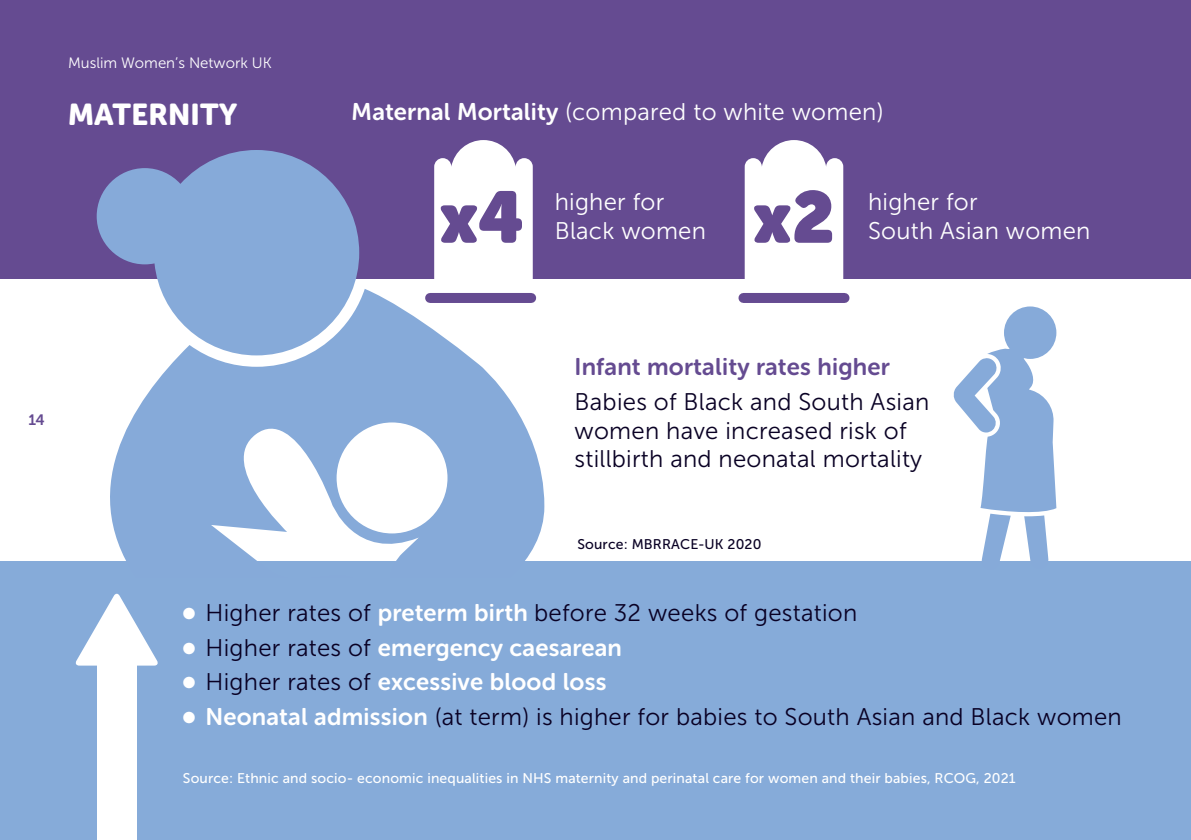
<style>
.page{position:relative;width:1191px;height:840px;background:#fff}
.page>*{position:absolute;margin:0;border:0;box-sizing:border-box;transform-origin:0 0}
.t1{font:72px "Museo Sans Rounded";color:#654b91}
.t2{font:30px "Museo Sans Rounded 900";letter-spacing:.01em;color:#fff}
.t3{font:24px/28.8px "Museo Sans 300";letter-spacing:.01em;color:#090024}
.t4{font:24px/28.8px "Museo Sans 300";letter-spacing:.01em;color:#fff}
.t5{font:24px "Museo Sans Rounded 700";letter-spacing:.01em;color:#fff}
.t6{font:24px "Museo Sans Rounded 700";letter-spacing:.01em;color:#654b91}
.t7{font:15px "Museo Sans 300";color:#fff}
.t8{font:15px "Museo Sans 700";color:#654b91}
.t9{font:14px "Museo Sans 500";letter-spacing:.01em;color:#fff}
.t10{font:14px "Museo Sans 500";letter-spacing:.01em;color:#090024}
.s1{font-family:"Museo Sans Rounded 700"}
.s2{color:#fff}
.s3{font-family:"Museo Sans Rounded 700";color:#fff}
.s4{font-family:"Museo Sans 300";color:#090024}
</style>
<div class="page">
<div style="left:0;top:0;width:1191px;height:278px;background:#654b91"></div>
<div style="left:0;top:561px;width:1191px;height:278px;background:#86abd9"></div>
<svg style="left:110px;top:289px;width:434px;height:272px;fill:#86aad9"></svg>
<svg style="left:97px;top:150px;width:262px;height:205px;fill:#86aad9"></svg>
<svg style="left:744px;top:140px;width:99px;height:139px"></svg>
<svg style="left:434px;top:140px;width:99px;height:139px"></svg>
<div style="left:430px;top:293px;width:101px;height:10px;background:#654b91"></div>
<div style="left:743px;top:293px;width:101px;height:10px;background:#654b91"></div>
<svg style="left:75px;top:593px;width:83px;height:72px"></svg>
<div style="left:97px;top:659px;width:40px;height:180px;background:#fff"></div>
<div style="left:1004px;top:306px;width:52px;height:53px;background:#86aad9;border-radius:50%"></div>
<svg style="left:953px;top:348px;width:103px;height:213px"></svg>
<p class="t7" style="left:68px;top:55px;width:205px">Muslim Women’s Network UK</p>
<p class="t2" style="left:68px;top:97px;width:171px">MATERNITY</p>
<p class="t4" style="left:351px;top:98px;width:533px"><span class="s1">Maternal Mortality</span> (compared to white women)</p>
<p class="t1" style="left:439px;top:176px;width:86px">x4</p>
<p class="t1" style="left:753px;top:176px;width:83px">x2</p>
<p class="t4" style="left:555px;top:187px;width:153px">higher for<br>Black women</p>
<p class="t4" style="left:868px;top:187px;width:111px">higher for</p>
<p class="t4" style="left:868px;top:216px;width:224px">South Asian women</p>
<p class="t8" style="left:28px;top:411px;width:18px">14</p>
<p class="t6" style="left:574px;top:353px;width:317px">Infant mortality rates higher</p>
<p class="t3" style="left:574px;top:387px;width:356px">Babies of Black and South Asian women have increased risk of stillbirth and neonatal mortality</p>
<p class="t10" style="left:577px;top:536px;width:185px">Source: MBRRACE-UK 2020</p>
<p class="t3" style="left:183px;top:598px;width:676px"><span class="s2">●</span> Higher rates of <span class="s3">preterm birth</span> before 32 weeks of gestation</p>
<p class="t5" style="left:183px;top:633px;width:440px">● <span class="s4">Higher rates of</span> emergency caesarean</p>
<p class="t5" style="left:183px;top:668px;width:425px">● <span class="s4">Higher rates of</span> excessive blood loss</p>
<p class="t3" style="left:183px;top:701px;width:940px"><span class="s2">●</span> <span class="s3">Neonatal admission</span> (at term) is higher for babies to South Asian and Black women</p>
<p class="t9" style="left:183px;top:769px;width:834px">Source: Ethnic and socio- economic inequalities in NHS maternity and perinatal care for women and their babies, RCOG, 2021</p>
</div>
